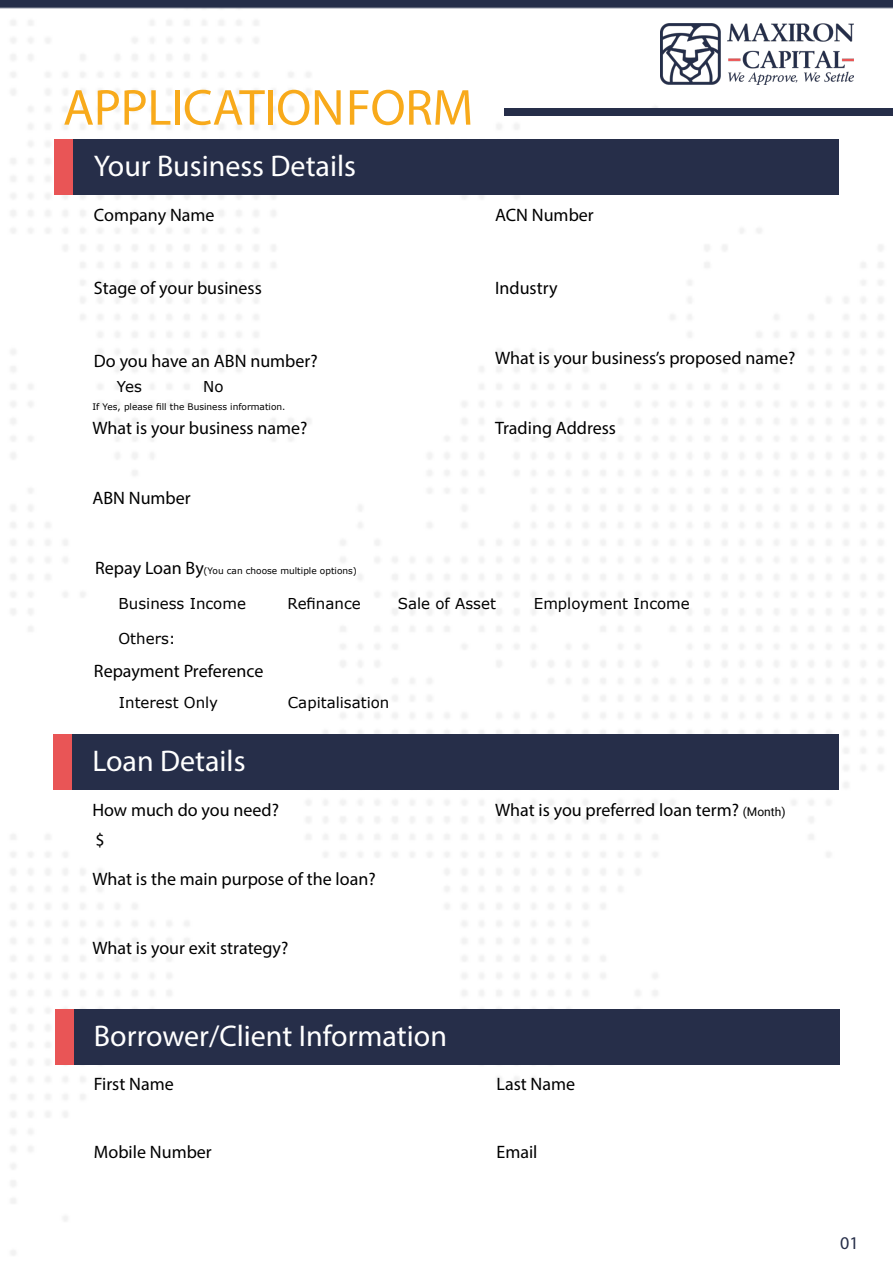
<style>
.page{position:relative;width:893px;height:1263px;background:#fff}
.page>*{position:absolute;margin:0;border:0;box-sizing:border-box;transform-origin:0 0}
.t1{font:51px "Myriad Pro";letter-spacing:-.005em;color:#f8aa1b}
.t2{font:30px "Myriad Pro";color:#fff}
.t3{font:18px "Myriad Pro";color:#000}
.t4{font:18px "Myriad Pro";color:#262e49}
.t5{font:15px "Verdana";color:#000}
.t6{font:9px "Verdana";color:#000}
.s1{font-family:"Roboto";font-size:12px}
</style>
<div class="page">
<img style="left:0;top:0;width:893px;height:1255px">
<div style="left:504px;top:109px;width:389px;height:7px;background:#262e49"></div>
<div style="left:54px;top:139px;width:785px;height:56px;background:#262e49"></div>
<div style="left:54px;top:139px;width:18px;height:56px;background:#e95556"></div>
<div style="left:54px;top:734px;width:785px;height:56px;background:#262e49"></div>
<div style="left:54px;top:734px;width:18px;height:56px;background:#e95556"></div>
<div style="left:55px;top:1009px;width:785px;height:56px;background:#262e49"></div>
<div style="left:55px;top:1009px;width:18px;height:56px;background:#e95556"></div>
<img style="left:661px;top:24px;width:192px;height:60px">
<h1 class="t1" style="left:63px;top:76px;width:412px">APPLICATION FORM</h1>
<h2 class="t2" style="left:94px;top:147px;width:264px">Your Business Details</h2>
<p class="t3" style="left:94px;top:204px;width:122px">Company Name</p>
<p class="t3" style="left:495px;top:204px;width:100px">ACN Number</p>
<p class="t3" style="left:94px;top:277px;width:169px">Stage of your business</p>
<p class="t3" style="left:495px;top:277px;width:64px">Industry</p>
<p class="t3" style="left:94px;top:350px;width:225px">Do you have an ABN number?</p>
<p class="t5" style="left:117px;top:376px;width:27px">Yes</p>
<p class="t5" style="left:203px;top:376px;width:22px">No</p>
<p class="t6" style="left:92px;top:401px;width:195px">If Yes, please fill the Business information.</p>
<p class="t3" style="left:495px;top:347px;width:302px">What is your business’s proposed name?</p>
<p class="t3" style="left:92px;top:417px;width:217px">What is your business name?</p>
<p class="t3" style="left:495px;top:417px;width:122px">Trading Address</p>
<p class="t3" style="left:92px;top:487px;width:100px">ABN Number</p>
<p class="t3" style="left:95px;top:557px;width:110px">Repay Loan By</p>
<p class="t5" style="left:119px;top:593px;width:129px">Business Income</p>
<p class="t5" style="left:288px;top:593px;width:75px">Refinance</p>
<p class="t5" style="left:398px;top:593px;width:100px">Sale of Asset</p>
<p class="t5" style="left:534px;top:593px;width:157px">Employment Income</p>
<p class="t5" style="left:119px;top:628px;width:59px">Others:</p>
<p class="t3" style="left:94px;top:660px;width:171px">Repayment Preference</p>
<p class="t6" style="left:204px;top:564px;width:155px">(You can choose multiple options)</p>
<p class="t5" style="left:119px;top:692px;width:101px">Interest Only</p>
<p class="t5" style="left:288px;top:692px;width:103px">Capitalisation</p>
<h2 class="t2" style="left:92px;top:742px;width:155px">Loan Details</h2>
<p class="t3" style="left:92px;top:798px;width:188px">How much do you need?</p>
<p class="t3" style="left:495px;top:798px;width:292px">What is you preferred loan term? <span class="s1">(Month)</span></p>
<p class="t3" style="left:95px;top:829px;width:11px">$</p>
<p class="t3" style="left:92px;top:867px;width:285px">What is the main purpose of the loan?</p>
<p class="t3" style="left:92px;top:936px;width:197px">What is your exit strategy?</p>
<h2 class="t2" style="left:94px;top:1017px;width:355px">Borrower/Client Information</h2>
<p class="t3" style="left:94px;top:1073px;width:81px">First Name</p>
<p class="t3" style="left:496px;top:1073px;width:80px">Last Name</p>
<p class="t3" style="left:94px;top:1140px;width:119px">Mobile Number</p>
<p class="t3" style="left:496px;top:1140px;width:43px">Email</p>
<p class="t4" style="left:840px;top:1231px;width:20px">01</p>
</div>
